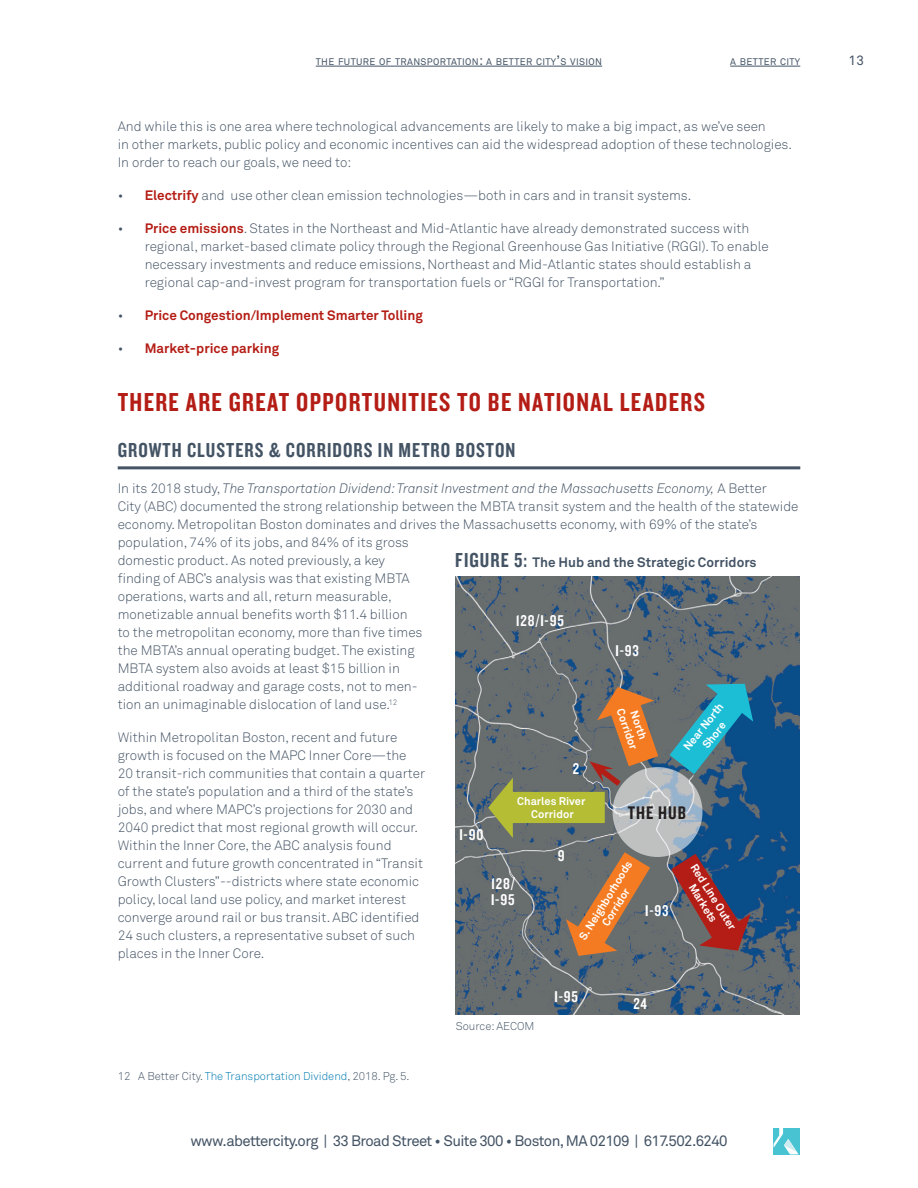
<style>
.page{position:relative;width:918px;height:1188px;background:#fff}
.page>*{position:absolute;margin:0;border:0;box-sizing:border-box;transform-origin:0 0}
.t1{font:27px "Knockout HTF49 Liteweight";letter-spacing:.05em;color:#b41d15}
.t2{font:21px "Knockout HTF49 Liteweight";letter-spacing:.05em;color:#445465}
.t3{font:18.9px "Knockout HTF49 Liteweight";color:#231f20}
.t4{font:16.2px/16.2px "Knockout HTF49 Liteweight";letter-spacing:.05em;color:#fff}
.t5{font:15px "Akkurat Pro";letter-spacing:-.04em;color:#445465}
.t6{font:300 13.5px/18px "Akkurat";color:#445465}
.t7{font:700 13.5px "Akkurat";color:#b41d15}
.t8{font:700 13.5px "Akkurat Pro";color:#445465}
.t9{font:13.5px "Akkurat Pro";color:#445465}
.t10{font:11.25px "Akkurat Light Pro";color:#445465}
.t11{font:300 11.25px "Akkurat";color:#445465}
.t12{font:700 11.1px/12.1px "Akkurat Pro";color:#fff;text-align:center}
.t13{font:9.45px "Akkurat Pro";letter-spacing:.035em;color:#445465}
.s1{font-size:13.5px}
.s2{font-weight:700;color:#b41d15}
.s3{font-weight:300;color:#445465}
.s4{font-style:italic}
.s5{color:#007cb1}
.s6{font-family:"Knockout HTF49 Liteweight";font-weight:400;font-size:21px}
</style>
<div class="page">
<hr style="left:316px;top:66px;width:286px;height:1px;background:#445465">
<hr style="left:730px;top:66px;width:70px;height:1px;background:#445465">
<div style="left:774px;top:1128px;width:26px;height:26px;background:#47c3d2"></div>
<svg style="left:774px;top:1128px;width:25px;height:26px"></svg>
<img style="left:455px;top:577px;width:344px;height:438px">
<svg style="left:613px;top:768px;width:89px;height:88px;background:#b6bfc6"></svg>
<svg style="left:566px;top:852px;width:84px;height:104px;background:#9e7250"></svg>
<svg style="left:671px;top:854px;width:80px;height:97px;background:#6a4353"></svg>
<svg style="left:488px;top:687px;width:170px;height:151px;background:#888268"></svg>
<svg style="left:670px;top:684px;width:83px;height:90px;background:#34889f"></svg>
<hr style="left:118px;top:466px;width:682px;height:3px;background:#445465">
<p class="t13" style="left:316px;top:56px;width:288px">THE FUTURE OF TRANSPORTATION<span class="s1">:</span> A BETTER CITY<span class="s1">’</span>S VISION</p>
<p class="t13" style="left:730px;top:56px;width:72px">A BETTER CITY</p>
<p class="t9" style="left:849px;top:53px;width:17px">13</p>
<p class="t6" style="left:118px;top:117px;width:676px">And while this is one area where technological advancements are likely to make a big impact, as we’ve seen<br>in other markets, public policy and economic incentives can aid the widespread adoption of these technologies.<br>In order to reach our goals, we need to:</p>
<p class="t6" style="left:118px;top:186px;width:575px">• <span class="s2">Electrify</span> and use other clean emission technologies—both in cars and in transit systems.</p>
<p class="t6" style="left:145px;top:219px;width:626px;text-indent:-27px">• <span class="s2">Price emissions</span>. States in the Northeast and Mid-Atlantic have already demonstrated success with regional, market-based climate policy through the Regional Greenhouse Gas Initiative (RGGI). To enable necessary investments and reduce emissions, Northeast and Mid-Atlantic states should establish a regional cap-and-invest program for transportation fuels or “RGGI for Transportation.”</p>
<p class="t7" style="left:118px;top:307px;width:307px"><span class="s3">•</span> Price Congestion/Implement Smarter Tolling</p>
<p class="t7" style="left:118px;top:340px;width:163px"><span class="s3">•</span> Market-price parking</p>
<h1 class="t1" style="left:118px;top:388px;width:589px">THERE ARE GREAT OPPORTUNITIES TO BE NATIONAL LEADERS</h1>
<h2 class="t2" style="left:118px;top:440px;width:399px">GROWTH CLUSTERS &amp; CORRIDORS IN METRO BOSTON</h2>
<p class="t6" style="left:118px;top:479px;width:682px">In its 2018 study, <span class="s4">The Transportation Dividend: Transit Investment and the Massachusetts Economy,</span> A Better<br>City (ABC) documented the strong relationship between the MBTA transit system and the health of the statewide economy. Metropolitan Boston dominates and drives the Massachusetts economy, with 69% of the state’s</p>
<p class="t6" style="left:118px;top:533px;width:306px">population, 74% of its jobs, and 84% of its gross domestic product. As noted previously, a key finding of ABC’s analysis was that existing MBTA operations, warts and all, return measurable, monetizable annual benefits worth $11.4 billion to the metropolitan economy, more than five times the MBTA’s annual operating budget. The existing MBTA system also avoids at least $15 billion in additional roadway and garage costs, not to men&shy;tion an unimaginable dislocation of land use.<sup>12</sup></p>
<p class="t6" style="left:118px;top:728px;width:309px">Within Metropolitan Boston, recent and future growth is focused on the MAPC Inner Core—the 20 transit-rich communities that contain a quarter of the state’s population and a third of the state’s jobs, and where MAPC’s projections for 2030 and 2040 predict that most regional growth will occur.<br>Within the Inner Core, the ABC analysis found current and future growth concentrated in “Transit Growth Clusters”--districts where state economic policy, local land use policy, and market interest converge around rail or bus transit. ABC identified 24 such clusters, a representative subset of such places in the Inner Core.</p>
<p class="t10" style="left:118px;top:1069px;width:293px">12 A Better City. <span class="s5">The Transportation Dividend</span>, 2018. Pg. 5.</p>
<p class="t8" style="left:455px;top:553px;width:303px"><span class="s6">FIGURE 5:</span> The Hub and the Strategic Corridors</p>
<p class="t4" style="left:516px;top:613px;width:50px">128/I-95</p>
<p class="t4" style="left:615px;top:643px;width:25px">I-93</p>
<p class="t4" style="left:573px;top:761px;width:8px">2</p>
<p class="t12" style="left:639px;top:709px;width:31px;rotate:71deg">North</p>
<p class="t12" style="left:680px;top:745px;width:59px;line-height:13.5px;rotate:-51deg">Near North<br>Shore</p>
<p class="t12" style="left:626px;top:707px;width:44px;rotate:71deg">Corridor</p>
<p class="t4" style="left:459px;top:827px;width:26px">I-90</p>
<p class="t12" style="left:517px;top:796px;width:70px">Charles River<br>Corridor</p>
<h3 class="t3" style="left:628px;top:803px;width:59px">THE HUB</h3>
<p class="t4" style="left:491px;top:876px;width:25px">128/<br>I-95</p>
<p class="t4" style="left:558px;top:848px;width:8px">9</p>
<p class="t12" style="left:577px;top:936px;width:92px;rotate:-59deg">S. Neighborhoods<br>Corridor</p>
<p class="t12" style="left:698px;top:862px;width:77px;rotate:58deg">Red Line Outer<br>Markets</p>
<p class="t4" style="left:645px;top:903px;width:25px">I-93</p>
<p class="t4" style="left:555px;top:988px;width:25px">I-95</p>
<p class="t4" style="left:634px;top:996px;width:15px">24</p>
<p class="t11" style="left:456px;top:1019px;width:80px">Source: AECOM</p>
<p class="t5" style="left:190px;top:1132px;width:539px">www.abettercity.org | 33 Broad Street • Suite 300 • Boston, MA 02109 | 617.502.6240</p>
</div>
